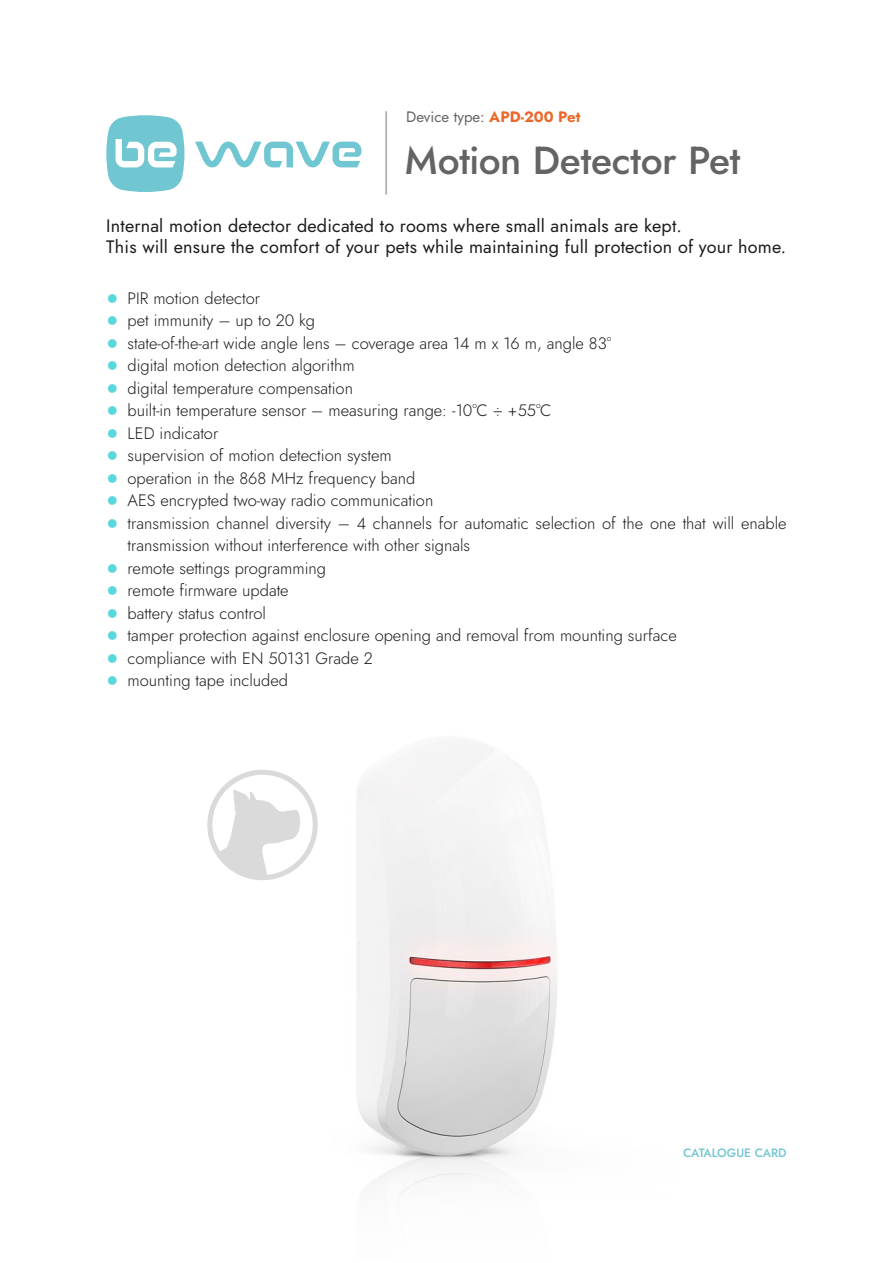
<style>
.page{position:relative;width:893px;height:1263px;background:#fff}
.page>*{position:absolute;margin:0;border:0;box-sizing:border-box;transform-origin:0 0}
.t1{font:500 39px "Jost";letter-spacing:-.01em;color:#646463}
.t2{font:18px/21.6px "Jost";letter-spacing:.01em;color:#1d1d1b}
.t3{font:300 16.5px/22.5px "Jost";color:#1d1d1b}
.t4{font:15px "Jost";color:#646463}
.t5{font:500 12px "Jost";color:#70c6d1}
.s1{font-weight:700;color:#ec682a}
</style>
<div class="page">
<img style="left:261px;top:740px;width:296px;height:454px">
<svg style="left:207px;top:770px;width:111px;height:110px"></svg>
<hr style="left:385px;top:111px;width:2px;height:84px;background:#b2b2b2">
<svg style="left:195px;top:142px;width:166px;height:25px"></svg>
<svg style="left:106px;top:115px;width:79px;height:77px"></svg>
<p class="t4" style="left:406px;top:107px;width:176px">Device type: <span class="s1">APD-200 Pet</span></p>
<h1 class="t1" style="left:405px;top:134px;width:337px">Motion Detector Pet</h1>
<p class="t2" style="left:106px;top:215px;width:681px">Internal motion detector dedicated to rooms where small animals are kept.<br>This will ensure the comfort of your pets while maintaining full protection of your home.</p>
<p class="t3" style="left:128px;top:287px;width:661px">PIR motion detector<br>pet immunity – up to 20 kg<br>state-of-the-art wide angle lens – coverage area 14 m x 16 m, angle 83°<br>digital motion detection algorithm<br>digital temperature compensation<br>built-in temperature sensor – measuring range: -10°C ÷ +55°C<br>LED indicator<br>supervision of motion detection system<br>operation in the 868 MHz frequency band<br>AES encrypted two-way radio communication<br>transmission channel diversity – 4 channels for automatic selection of the one that will enable transmission without interference with other signals<br>remote settings programming<br>remote firmware update<br>battery status control<br>tamper protection against enclosure opening and removal from mounting surface<br>compliance with EN 50131 Grade 2<br>mounting tape included</p>
<p class="t5" style="left:683px;top:1144px;width:105px">CATALOGUE CARD</p>
</div>
